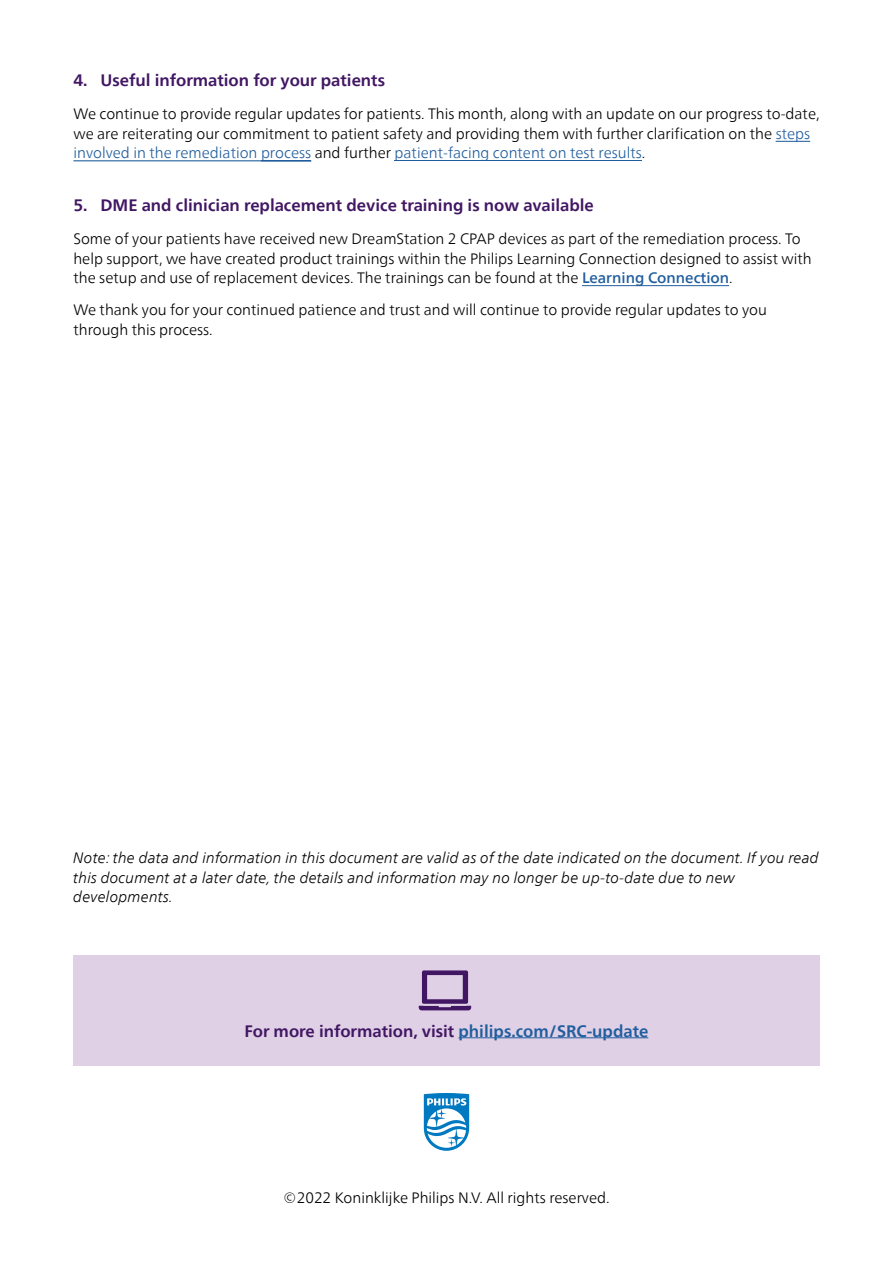
<style>
.page{position:relative;width:893px;height:1263px;background:#fff}
.page>*{position:absolute;margin:0;border:0;box-sizing:border-box;transform-origin:0 0}
.t1{font:700 16.5px "Neue Frutiger World";color:#411663}
.t2{font:300 15px/19.5px "Neue Frutiger World";color:#000}
.t3{font:italic 300 15px/19.5px "Neue Frutiger World";letter-spacing:.01em;color:#000}
.s1{color:#215e9e}
.s2{color:#205d9e}
.s3{font-weight:500;color:#215e9e}
</style>
<div class="page">
<div style="left:73px;top:955px;width:746px;height:110px;background:#e0d0e6"></div>
<hr style="left:582px;top:285px;width:147px;height:1px;background:#215e9e">
<hr style="left:395px;top:160px;width:247px;height:1px;background:#205d9e">
<hr style="left:73px;top:160px;width:188px;height:1px;background:#215e9e">
<hr style="left:261px;top:161px;width:50px;height:1px;background:#205d9e">
<hr style="left:776px;top:141px;width:34px;height:1px;background:#215e9e">
<svg style="left:424px;top:1093px;width:45px;height:57px"></svg>
<hr style="left:458px;top:1037px;width:190px;height:1px;background:#215e9e">
<svg style="left:418px;top:970px;width:54px;height:40px"></svg>
<p class="t1" style="left:73px;top:66px;width:313px">4. Useful information for your patients</p>
<p class="t2" style="left:73px;top:104px;width:748px">We continue to provide regular updates for patients. This month, along with an update on our progress to-date, we are reiterating our commitment to patient safety and providing them with further clarification on the <span class="s1">steps involved in the remediation</span> <span class="s2">process</span> and further <span class="s2">patient-facing content on test results</span>.</p>
<p class="t1" style="left:73px;top:191px;width:522px">5. DME and clinician replacement device training is now available</p>
<p class="t2" style="left:73px;top:229px;width:740px">Some of your patients have received new DreamStation 2 CPAP devices as part of the remediation process. To help support, we have created product trainings within the Philips Learning Connection designed to assist with the setup and use of replacement devices. The trainings can be found at the <span class="s3">Learning Connection</span>.</p>
<p class="t2" style="left:73px;top:300px;width:695px">We thank you for your continued patience and trust and will continue to provide regular updates to you through this process.</p>
<p class="t3" style="left:73px;top:847px;width:747px">Note: the data and information in this document are valid as of the date indicated on the document. If you read this document at a later date, the details and information may no longer be up-to-date due to new developments.</p>
<p class="t1" style="left:245px;top:1016px;width:405px">For more information, visit <span class="s1">philips.com/SRC-update</span></p>
<p class="t2" style="left:283px;top:1188px;width:328px">©2022 Koninklijke Philips N.V. All rights reserved.</p>
</div>
